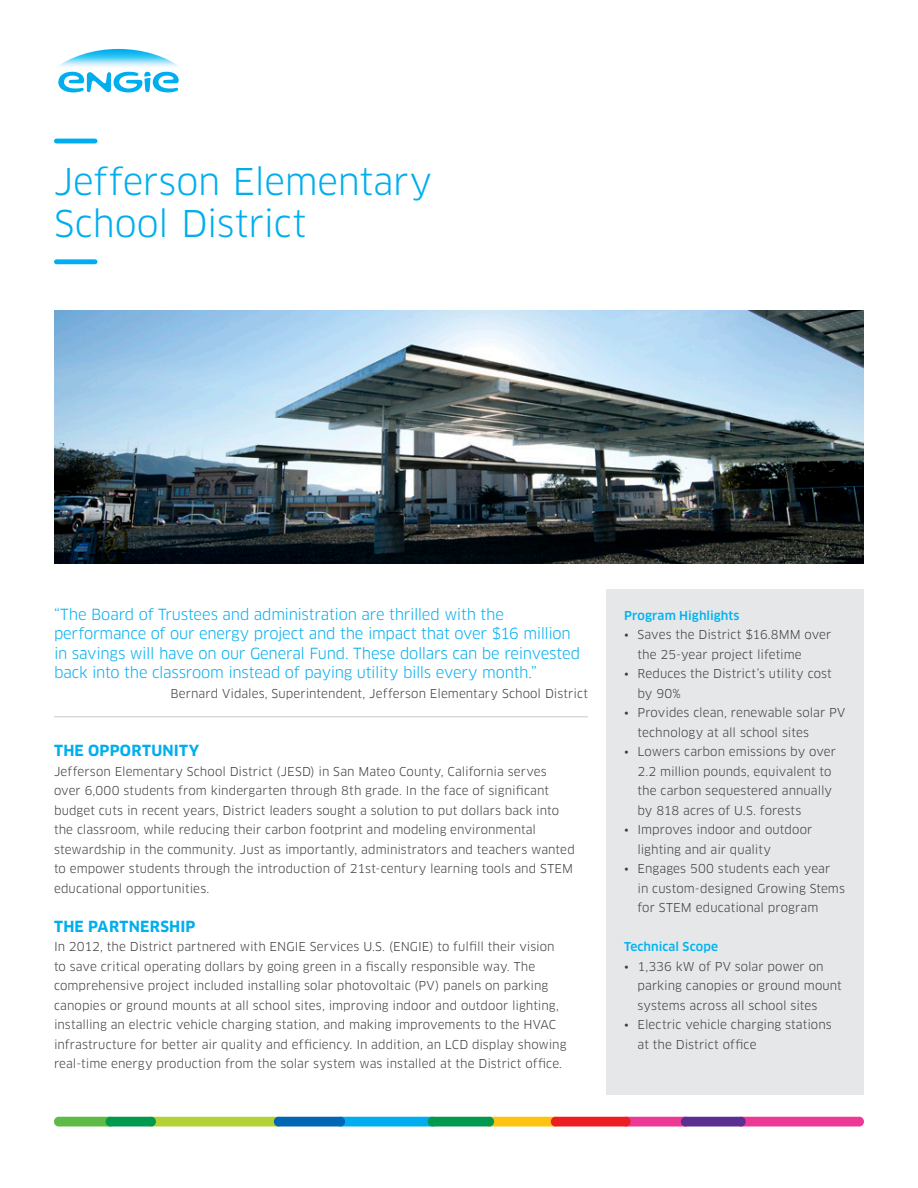
<style>
.page{position:relative;width:918px;height:1188px;background:#fff}
.page>*{position:absolute;margin:0;border:0;box-sizing:border-box;transform-origin:0 0}
.t1{font:36px/42px "Clan OT";letter-spacing:-.01em;color:#00aeef}
.t2{font:15px/19.5px "Clan OT";letter-spacing:-.015em;color:#00aeef}
.t3{font:700 15px "Clan OT";letter-spacing:.015em;color:#00aeef}
.Body{font:12px/19.5px "Clan OT";letter-spacing:.005em;color:#3e3e3f}
.t4{font:500 12px "Clan OT";letter-spacing:.01em;color:#00b3ef}
</style>
<div class="page">
<svg style="left:58px;top:49px;width:121px;height:44px"></svg>
<img style="left:54px;top:310px;width:810px;height:254px">
<div style="left:606px;top:589px;width:258px;height:505px;background:#e6e7e9"></div>
<div style="left:736px;top:1117px;width:128px;height:9px;background:#ed3896;border-radius:5px"></div>
<div style="left:621px;top:1117px;width:69px;height:9px;background:#ed3896;border-radius:5px"></div>
<div style="left:485px;top:1117px;width:75px;height:9px;background:#fec210;border-radius:5px"></div>
<div style="left:551px;top:1117px;width:80px;height:9px;background:#ee1d23;border-radius:5px"></div>
<div style="left:336px;top:1117px;width:101px;height:9px;background:#00aeef;border-radius:5px"></div>
<div style="left:147px;top:1117px;width:136px;height:9px;background:#b3d234;border-radius:5px"></div>
<div style="left:54px;top:1117px;width:61px;height:9px;background:#60bb46;border-radius:5px"></div>
<div style="left:428px;top:1117px;width:66px;height:9px;background:#00994e;border-radius:5px"></div>
<div style="left:274px;top:1117px;width:71px;height:9px;background:#0166b3;border-radius:5px"></div>
<div style="left:106px;top:1117px;width:50px;height:9px;background:#00994e;border-radius:5px"></div>
<div style="left:681px;top:1117px;width:65px;height:9px;background:#5b2e91;border-radius:5px"></div>
<hr style="left:54px;top:717px;width:534px;height:1px;background:#c7c8ca">
<hr style="left:56px;top:139px;width:39px;height:4px;background:#00aeef">
<div style="left:56px;top:259px;width:39px;height:5px;background:#00aeef"></div>
<h1 class="t1" style="left:54px;top:160px;width:380px">Jefferson Elementary<br>School District</h1>
<p class="t2" style="left:54px;top:604px;width:528px">“The Board of Trustees and administration are thrilled with the performance of our energy project and the impact that over $16 million in savings will have on our General Fund. These dollars can be reinvested back into the classroom instead of paying utility bills every month.”</p>
<p class="Body" style="left:170px;top:683px;width:419px">Bernard Vidales, Superintendent, Jefferson Elementary School District</p>
<h2 class="t3" style="left:54px;top:742px;width:147px">THE OPPORTUNITY</h2>
<p class="Body" style="left:54px;top:761px;width:522px">Jefferson Elementary School District (JESD) in San Mateo County, California serves over 6,000 students from kindergarten through 8th grade. In the face of significant budget cuts in recent years, District leaders sought a solution to put dollars back into the classroom, while reducing their carbon footprint and modeling environmental stewardship in the community. Just as importantly, administrators and teachers wanted to empower students through the introduction of 21st-century learning tools and STEM educational opportunities.</p>
<h2 class="t3" style="left:54px;top:917px;width:143px">THE PARTNERSHIP</h2>
<p class="Body" style="left:54px;top:937px;width:514px">In 2012, the District partnered with ENGIE Services U.S. (ENGIE) to fulfill their vision to save critical operating dollars by going green in a fiscally responsible way. The comprehensive project included installing solar photovoltaic (PV) panels on parking canopies or ground mounts at all school sites, improving indoor and outdoor lighting, installing an electric vehicle charging station, and making improvements to the HVAC infrastructure for better air quality and efficiency. In addition, an LCD display showing real-time energy production from the solar system was installed at the District office.</p>
<h3 class="t4" style="left:624px;top:608px;width:117px">Program Highlights</h3>
<p class="Body" style="left:638px;top:625px;width:195px;text-indent:-14px">• Saves the District $16.8MM over the 25-year project lifetime</p>
<p class="Body" style="left:638px;top:664px;width:196px;text-indent:-14px">• Reduces the District’s utility cost by 90%</p>
<p class="Body" style="left:638px;top:703px;width:209px;text-indent:-14px">• Provides clean, renewable solar PV technology at all school sites</p>
<p class="Body" style="left:638px;top:742px;width:200px;text-indent:-14px">• Lowers carbon emissions by over<br>2.2 million pounds, equivalent to the carbon sequestered annually by 818 acres of U.S. forests</p>
<p class="Body" style="left:638px;top:820px;width:176px;text-indent:-14px">• Improves indoor and outdoor lighting and air quality</p>
<p class="Body" style="left:638px;top:859px;width:209px;text-indent:-14px">• Engages 500 students each year<br>in custom-designed Growing Stems for STEM educational program</p>
<h3 class="t4" style="left:624px;top:940px;width:96px">Technical Scope</h3>
<p class="Body" style="left:638px;top:956px;width:206px;text-indent:-14px">• 1,336 kW of PV solar power on parking canopies or ground mount systems across all school sites</p>
<p class="Body" style="left:638px;top:1015px;width:196px;text-indent:-14px">• Electric vehicle charging stations at the District office</p>
</div>
